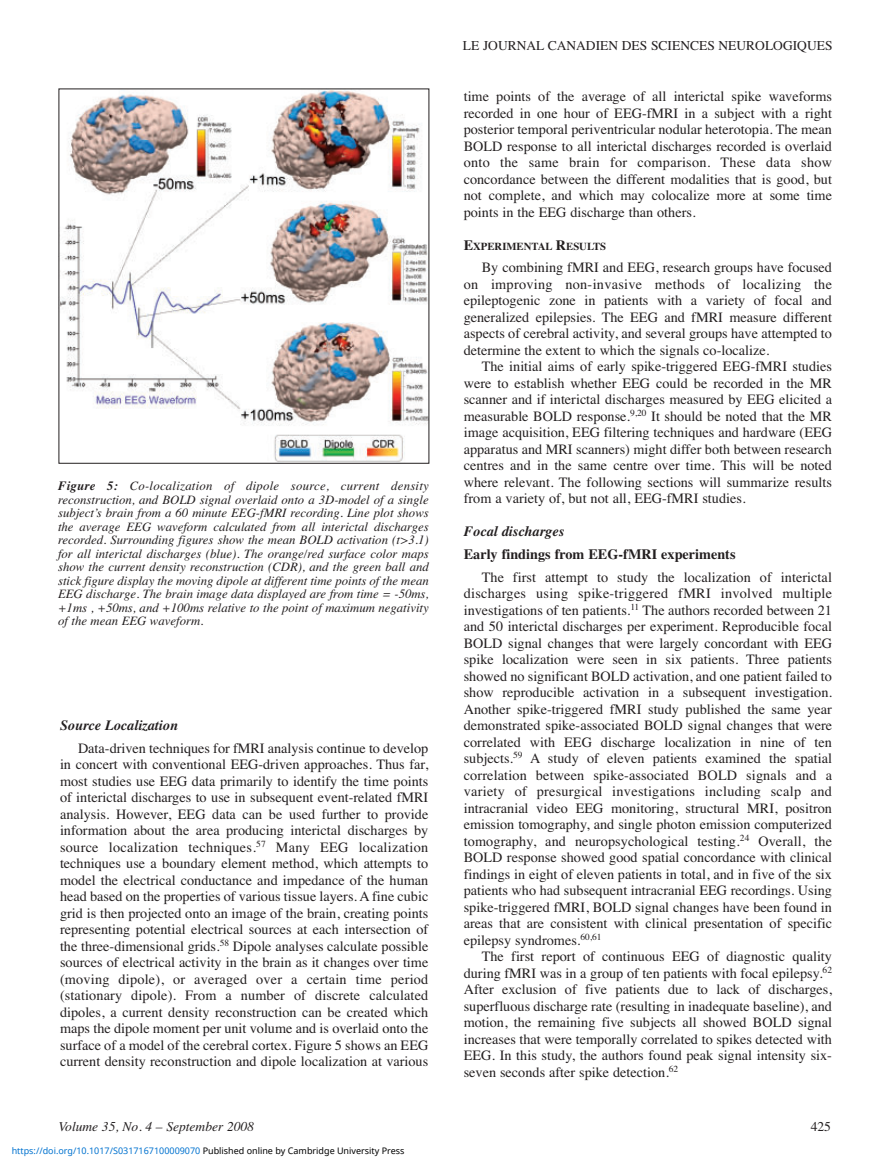
<style>
.page{position:relative;width:891px;height:1175px;background:#fff}
.page>*{position:absolute;margin:0;border:0;box-sizing:border-box;transform-origin:0 0}
.t1{font:14.25px/16.5px "Times";color:#231f20;text-align:justify}
.t2{font:700 14.25px "Times";color:#231f20}
.t3{font:italic 700 14.25px "Times";color:#231f20}
.t4{font:13.5px "Times";color:#231f20}
.t5{font:italic 13.5px "Times";color:#231f20}
.t6{font:italic 12.75px/13.5px "Times";color:#231f20;text-align:justify}
.t7{font:700 10.65px "Times";color:#231f20}
.t8{font:9px "Noto Sans";color:#0172cf}
.s1{font-weight:700}
.s2{font-size:14.25px}
.s3{color:#000}
</style>
<div class="page">
<img style="left:61px;top:90px;width:366px;height:371px">
<p class="t6" style="left:58px;top:479px;width:372px"><span class="s1">Figure 5:</span> Co-localization of dipole source, current density reconstruction, and BOLD signal overlaid onto a 3D-model of a single subject’s brain from a 60 minute EEG-fMRI recording. Line plot shows the average EEG waveform calculated from all interictal discharges recorded. Surrounding figures show the mean BOLD activation (t&gt;3.1) for all interictal discharges (blue). The orange/red surface color maps show the current density reconstruction (CDR), and the green ball and stick figure display the moving dipole at different time points of the mean EEG discharge. The brain image data displayed are from time = -50ms, +1ms , +50ms, and +100ms relative to the point of maximum negativity of the mean EEG waveform.</p>
<p class="t3" style="left:60px;top:717px;width:119px">Source Localization</p>
<p class="t1" style="left:60px;top:739px;width:370px;text-indent:18px">Data-driven techniques for fMRI analysis continue to develop in concert with conventional EEG-driven approaches. Thus far, most studies use EEG data primarily to identify the time points of interictal discharges to use in subsequent event-related fMRI analysis. However, EEG data can be used further to provide information about the area producing interictal discharges by source localization techniques.<sup>57</sup> Many EEG localization techniques use a boundary element method, which attempts to model the electrical conductance and impedance of the human head based on the properties of various tissue layers. A fine cubic grid is then projected onto an image of the brain, creating points representing potential electrical sources at each intersection of the three-dimensional grids.<sup>58</sup> Dipole analyses calculate possible sources of electrical activity in the brain as it changes over time (moving dipole), or averaged over a certain time period (stationary dipole). From a number of discrete calculated dipoles, a current density reconstruction can be created which maps the dipole moment per unit volume and is overlaid onto the surface of a model of the cerebral cortex. Figure 5 shows an EEG current density reconstruction and dipole localization at various</p>
<p class="t4" style="left:463px;top:37px;width:371px">LE JOURNAL CANADIEN DES SCIENCES NEUROLOGIQUES</p>
<p class="t1" style="left:464px;top:88px;width:370px">time points of the average of all interictal spike waveforms recorded in one hour of EEG-fMRI in a subject with a right posterior temporal periventricular nodular heterotopia. The mean BOLD response to all interictal discharges recorded is overlaid onto the same brain for comparison. These data show concordance between the different modalities that is good, but not complete, and which may colocalize more at some time points in the EEG discharge than others.</p>
<p class="t7" style="left:464px;top:240px;width:144px"><span class="s2">E</span>XPERIMENTAL <span class="s2">R</span>ESULTS</p>
<p class="t1" style="left:464px;top:259px;width:370px;text-indent:18px">By combining fMRI and EEG, research groups have focused on improving non-invasive methods of localizing the epileptogenic zone in patients with a variety of focal and generalized epilepsies. The EEG and fMRI measure different aspects of cerebral activity, and several groups have attempted to determine the extent to which the signals co-localize.</p>
<p class="t1" style="left:464px;top:358px;width:370px;text-indent:18px">The initial aims of early spike-triggered EEG-fMRI studies were to establish whether EEG could be recorded in the MR scanner and if interictal discharges measured by EEG elicited a measurable BOLD response.<sup>9,20</sup> It should be noted that the MR image acquisition, EEG filtering techniques and hardware (EEG apparatus and MRI scanners) might differ both between research centres and in the same centre over time. This will be noted where relevant. The following sections will summarize results from a variety of, but not all, EEG-fMRI studies.</p>
<p class="t3" style="left:464px;top:523px;width:102px">Focal discharges</p>
<p class="t2" style="left:464px;top:546px;width:273px">Early findings from EEG-fMRI experiments</p>
<p class="t1" style="left:464px;top:568px;width:370px;text-indent:18px">The first attempt to study the localization of interictal discharges using spike-triggered fMRI involved multiple investigations of ten patients.<sup>11</sup> The authors recorded between 21 and 50 interictal discharges per experiment. Reproducible focal BOLD signal changes that were largely concordant with EEG spike localization were seen in six patients. Three patients showed no significant BOLD activation, and one patient failed to show reproducible activation in a subsequent investigation.<br>Another spike-triggered fMRI study published the same year demonstrated spike-associated BOLD signal changes that were correlated with EEG discharge localization in nine of ten subjects.<sup>59</sup> A study of eleven patients examined the spatial correlation between spike-associated BOLD signals and a variety of presurgical investigations including scalp and intracranial video EEG monitoring, structural MRI, positron emission tomography, and single photon emission computerized tomography, and neuropsychological testing.<sup>24</sup> Overall, the BOLD response showed good spatial concordance with clinical findings in eight of eleven patients in total, and in five of the six patients who had subsequent intracranial EEG recordings. Using spike-triggered fMRI, BOLD signal changes have been found in areas that are consistent with clinical presentation of specific epilepsy syndromes.<sup>60,61</sup></p>
<p class="t1" style="left:464px;top:948px;width:370px;text-indent:18px">The first report of continuous EEG of diagnostic quality during fMRI was in a group of ten patients with focal epilepsy.<sup>62<br></sup>After exclusion of five patients due to lack of discharges, superfluous discharge rate (resulting in inadequate baseline), and motion, the remaining five subjects all showed BOLD signal increases that were temporally correlated to spikes detected with EEG. In this study, the authors found peak signal intensity six&shy;seven seconds after spike detection.<sup>62</sup></p>
<p class="t5" style="left:59px;top:1118px;width:197px">Volume 35, No. 4 – September 2008</p>
<p class="t4" style="left:811px;top:1118px;width:22px">425</p>
<p class="t8" style="left:12px;top:1143px;width:394px">https://doi.org/10.1017/S0317167100009070 <span class="s3">Published online by Cambridge University Press</span></p>
</div>
